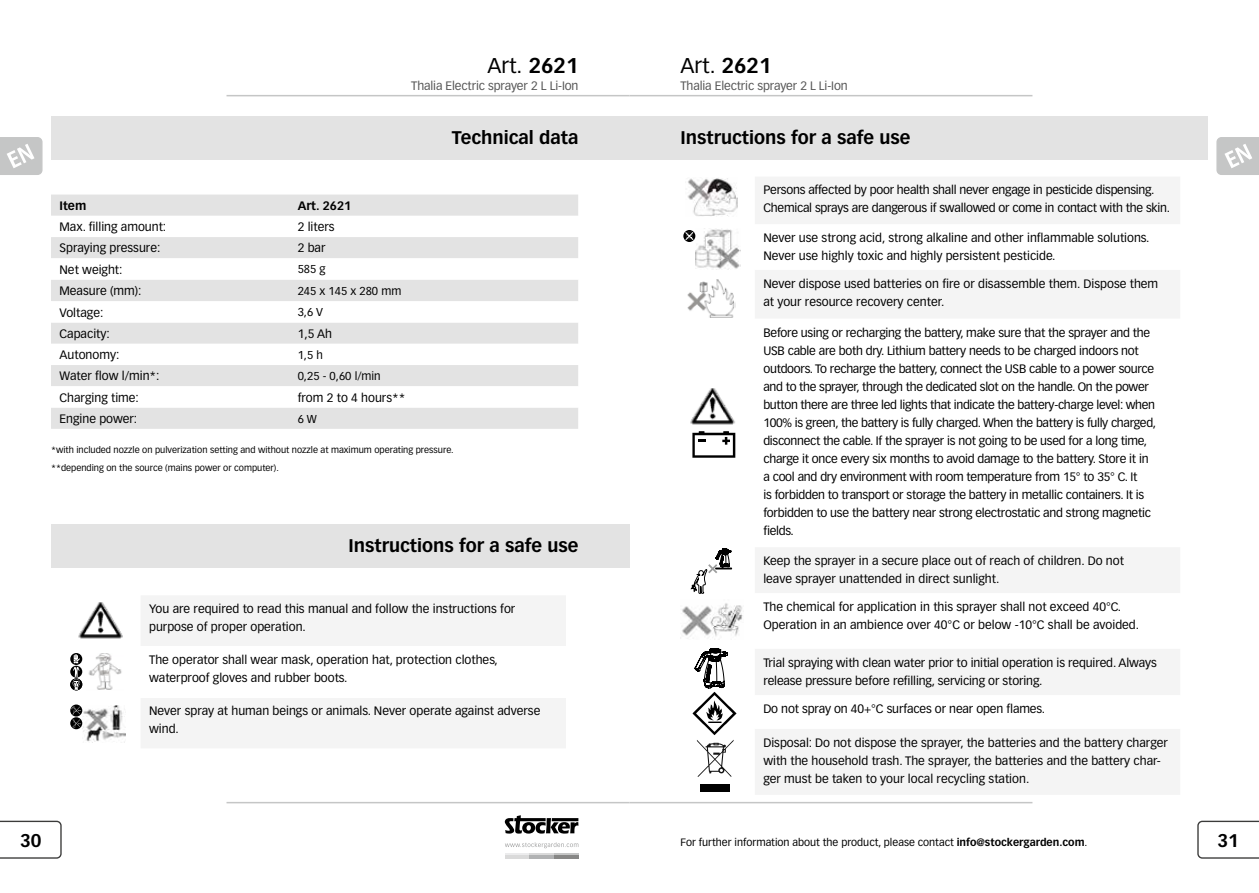
<style>
.page{position:relative;width:1259px;height:893px;background:#fff}
.page>*{position:absolute;margin:0;border:0;box-sizing:border-box;transform-origin:0 0}
.t1{font:21px "Vectora LT Std";color:#000}
.t2{font:700 18px "Vectora LT Std";color:#000}
.t3{font:12px/18px "Vectora LT Std";letter-spacing:-.01em;color:#000}
.t4{font:12px "Vectora LT Std";letter-spacing:-.01em;color:#565656}
.t5{font:700 12px "Vectora LT Std";color:#000}
.t6{font:11.25px "Vectora LT Std";color:#000}
.t7{font:10.5px "Vectora LT Std";color:#000}
.t8{font:9px/18px "Vectora LT Std";color:#000}
.s1{font-weight:700}
</style>
<div class="page">
<svg style="left:1197px;top:821px;width:62px;height:38px"></svg>
<svg style="left:0;top:821px;width:62px;height:38px"></svg>
<hr style="left:226px;top:95px;width:403px;height:1px;background:#c5c6c6">
<hr style="left:629px;top:95px;width:403px;height:1px;background:#c5c6c6">
<hr style="left:226px;top:802px;width:403px;height:1px;background:#c5c6c6">
<hr style="left:629px;top:802px;width:403px;height:1px;background:#c5c6c6">
<svg style="left:505px;top:815px;width:73px;height:19px"></svg>
<svg style="left:505px;top:842px;width:73px;height:6px"></svg>
<hr style="left:505px;top:853px;width:24px;height:2px;background:#ececed">
<hr style="left:529px;top:853px;width:25px;height:2px;background:#dadada">
<hr style="left:554px;top:853px;width:24px;height:2px;background:#c5c6c6">
<hr style="left:505px;top:855px;width:24px;height:4px;background:#dadada">
<hr style="left:529px;top:855px;width:25px;height:4px;background:#b1b2b3">
<hr style="left:554px;top:855px;width:24px;height:4px;background:#878786">
<svg style="left:1216px;top:137px;width:43px;height:38px;background:#cdcece"></svg>
<svg style="left:0;top:137px;width:43px;height:38px;background:#cdcece"></svg>
<div style="left:51px;top:116px;width:578px;height:44px;background:#e3e3e3"></div>
<div style="left:51px;top:195px;width:527px;height:234px;background:#e3e3e3"></div>
<svg style="left:51px;top:216px;width:527px;height:192px"></svg>
<div style="left:51px;top:524px;width:578px;height:44px;background:#e3e3e3"></div>
<div style="left:141px;top:596px;width:425px;height:152px;background:#f4f4f4"></div>
<div style="left:141px;top:646px;width:425px;height:51px;background:#fff"></div>
<img style="left:79px;top:602px;width:43px;height:37px">
<img style="left:82px;top:706px;width:43px;height:37px">
<svg style="left:70px;top:704px;width:12px;height:12px"></svg>
<svg style="left:70px;top:717px;width:12px;height:12px"></svg>
<svg style="left:71px;top:706px;width:10px;height:22px"></svg>
<img style="left:88px;top:653px;width:34px;height:37px">
<svg style="left:70px;top:653px;width:12px;height:12px"></svg>
<svg style="left:70px;top:666px;width:12px;height:12px"></svg>
<svg style="left:70px;top:678px;width:12px;height:12px"></svg>
<svg style="left:73px;top:654px;width:7px;height:36px"></svg>
<div style="left:629px;top:116px;width:579px;height:44px;background:#e3e3e3"></div>
<div style="left:755px;top:177px;width:425px;height:617px;background:#f4f4f4"></div>
<svg style="left:755px;top:224px;width:425px;height:505px"></svg>
<img style="left:687px;top:178px;width:50px;height:38px">
<img style="left:680px;top:603px;width:63px;height:37px">
<img style="left:695px;top:228px;width:45px;height:41px">
<svg style="left:683px;top:230px;width:12px;height:12px"></svg>
<svg style="left:685px;top:231px;width:8px;height:9px"></svg>
<img style="left:687px;top:279px;width:48px;height:39px">
<div style="left:700px;top:784px;width:30px;height:7px;background:#000"></div>
<svg style="left:692px;top:431px;width:43px;height:27px"></svg>
<img style="left:691px;top:388px;width:44px;height:37px">
<svg style="left:691px;top:549px;width:40px;height:45px"></svg>
<svg style="left:692px;top:648px;width:44px;height:129px"></svg>
<h1 class="t1" style="left:487px;top:53px;width:92px">Art. <span class="s1">2621</span></h1>
<p class="t4" style="left:411px;top:79px;width:169px">Thalia Electric sprayer 2 L Li-Ion</p>
<h2 class="t2" style="left:452px;top:126px;width:128px">Technical data</h2>
<p class="t5" style="left:60px;top:198px;width:28px">Item</p>
<p class="t5" style="left:298px;top:198px;width:55px">Art. 2621</p>
<p class="t3" style="left:60px;top:218px;width:108px">Max. filling amount:</p>
<p class="t3" style="left:298px;top:218px;width:38px">2 liters</p>
<p class="t3" style="left:60px;top:239px;width:102px">Spraying pressure:</p>
<p class="t3" style="left:298px;top:239px;width:29px">2 bar</p>
<p class="t3" style="left:60px;top:260px;width:64px">Net weight:</p>
<p class="t6" style="left:298px;top:263px;width:29px">585 g</p>
<p class="t3" style="left:60px;top:282px;width:83px">Measure (mm):</p>
<p class="t6" style="left:298px;top:284px;width:105px">245 x 145 x 280 mm</p>
<p class="t3" style="left:60px;top:303px;width:45px">Voltage:</p>
<p class="t6" style="left:298px;top:306px;width:27px">3,6 V</p>
<p class="t3" style="left:60px;top:325px;width:52px">Capacity:</p>
<p class="t3" style="left:298px;top:325px;width:36px">1,5 Ah</p>
<p class="t3" style="left:60px;top:346px;width:61px">Autonomy:</p>
<p class="t6" style="left:298px;top:348px;width:27px">1,5 h</p>
<p class="t3" style="left:60px;top:367px;width:102px">Water flow l/min*:</p>
<p class="t6" style="left:298px;top:369px;width:84px">0,25 - 0,60 l/min</p>
<p class="t3" style="left:60px;top:388px;width:81px">Charging time:</p>
<p class="t3" style="left:298px;top:388px;width:109px">from 2 to 4 hours**</p>
<p class="t3" style="left:60px;top:410px;width:79px">Engine power:</p>
<p class="t6" style="left:298px;top:412px;width:20px">6 W</p>
<p class="t8" style="left:51px;top:441px;width:404px">*with included nozzle on pulverization setting and without nozzle at maximum operating pressure. **depending on the source (mains power or computer).</p>
<h2 class="t2" style="left:348px;top:535px;width:231px">Instructions for a safe use</h2>
<p class="t3" style="left:149px;top:600px;width:368px">You are required to read this manual and follow the instructions for purpose of proper operation.</p>
<p class="t3" style="left:149px;top:651px;width:350px">The operator shall wear mask, operation hat, protection clothes, waterproof gloves and rubber boots.</p>
<p class="t3" style="left:149px;top:702px;width:393px">Never spray at human beings or animals. Never operate against adverse wind.</p>
<h1 class="t1" style="left:680px;top:53px;width:92px">Art. <span class="s1">2621</span></h1>
<p class="t4" style="left:680px;top:79px;width:169px">Thalia Electric sprayer 2 L Li-Ion</p>
<h2 class="t2" style="left:680px;top:126px;width:231px">Instructions for a safe use</h2>
<p class="t3" style="left:763px;top:181px;width:408px">Persons affected by poor health shall never engage in pesticide dispensing.<br>Chemical sprays are dangerous if swallowed or come in contact with the skin.</p>
<p class="t3" style="left:763px;top:229px;width:388px">Never use strong acid, strong alkaline and other inflammable solutions.<br>Never use highly toxic and highly persistent pesticide.</p>
<p class="t3" style="left:763px;top:275px;width:396px">Never dispose used batteries on fire or disassemble them. Dispose them at your resource recovery center.</p>
<p class="t3" style="left:763px;top:323px;width:394px">Before using or recharging the battery, make sure that the sprayer and the USB cable are both dry. Lithium battery needs to be charged indoors not outdoors. To recharge the battery, connect the USB cable to a power source and to the sprayer, through the dedicated slot on the handle. On the power button there are three led lights that indicate the battery-charge level: when 100% is green, the battery is fully charged. When the battery is fully charged, disconnect the cable. If the sprayer is not going to be used for a long time, charge it once every six months to avoid damage to the battery. Store it in a cool and dry environment with room temperature from 15° to 35° C. It<br>is forbidden to transport or storage the battery in metallic containers. It is forbidden to use the battery near strong electrostatic and strong magnetic fields.</p>
<p class="t3" style="left:763px;top:552px;width:362px">Keep the sprayer in a secure place out of reach of children. Do not leave sprayer unattended in direct sunlight.</p>
<p class="t3" style="left:763px;top:598px;width:377px">The chemical for application in this sprayer shall not exceed 40°C.<br>Operation in an ambience over 40°C or below -10°C shall be avoided.</p>
<p class="t3" style="left:763px;top:653px;width:395px">Trial spraying with clean water prior to initial operation is required. Always release pressure before refilling, servicing or storing.</p>
<p class="t3" style="left:763px;top:700px;width:283px">Do not spray on 40+°C surfaces or near open flames.</p>
<p class="t3" style="left:763px;top:734px;width:406px">Disposal: Do not dispose the sprayer, the batteries and the battery charger with the household trash. The sprayer, the batteries and the battery char&shy;ger must be taken to your local recycling station.</p>
<h2 class="t2" style="left:20px;top:829px;width:23px">30</h2>
<h2 class="t2" style="left:1217px;top:829px;width:23px">31</h2>
<p class="t7" style="left:680px;top:836px;width:408px">For further information about the product, please contact <span class="s1">info@stockergarden.com</span>.</p>
</div>
